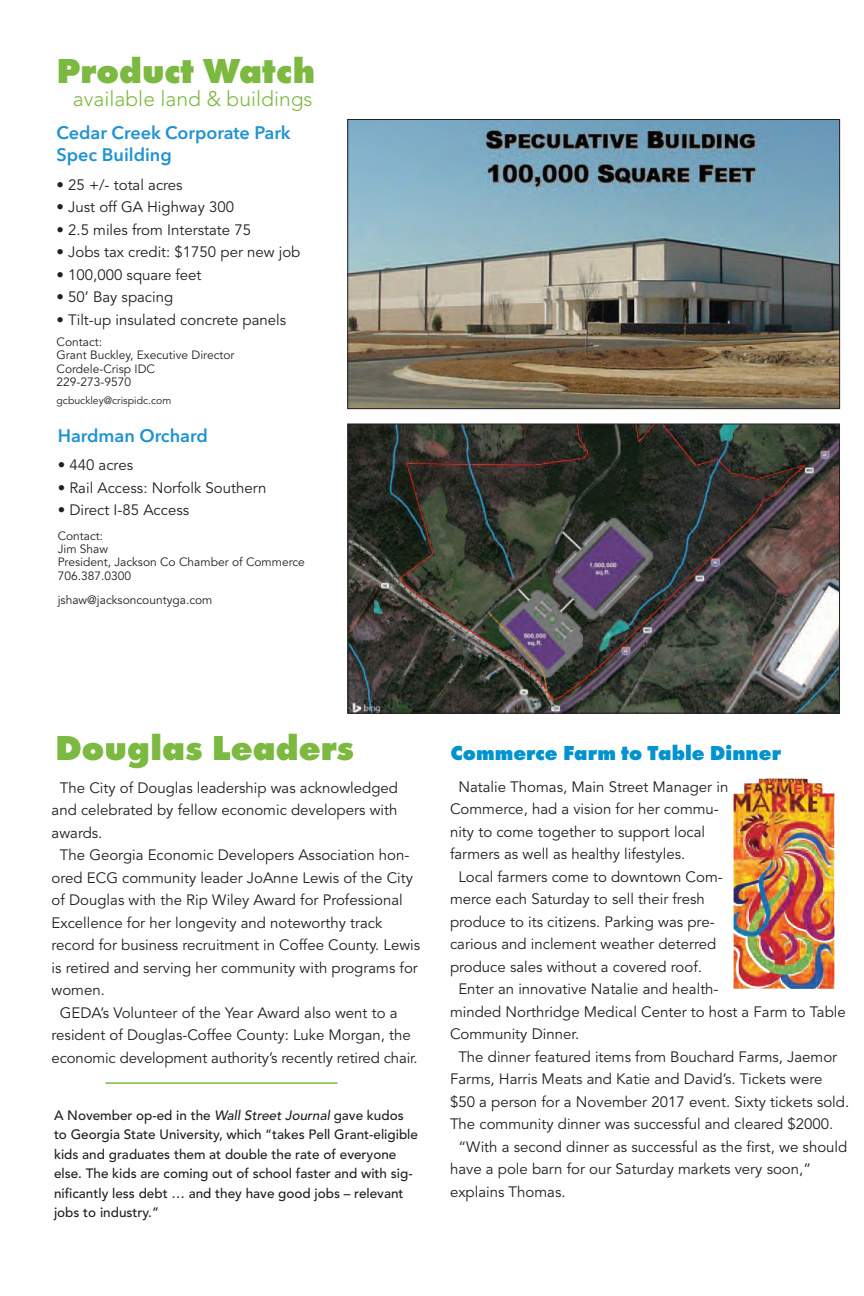
<style>
.page{position:relative;width:864px;height:1296px;background:#fff}
.page>*{position:absolute;margin:0;border:0;box-sizing:border-box;transform-origin:0 0}
.t1{font:800 36px "Futura TEF";color:#7cb941}
.t2{font:800 21px "Futura TEF";color:#0093d0}
.t3{font:300 21px "Avenir";color:#7cb941}
.t4{font:600 18px/22.5px "Avenir Next";color:#1f92d1}
.t5{font:15px "Avenir";color:#231f20}
.t6{font:500 13.5px/19.5px "Avenir";color:#231f20}
.t7{font:12px/13.5px "Avenir";color:#231f20}
.t8{font:10.5px "Avenir";color:#231f20}
.s1{font-style:italic}
</style>
<div class="page">
<img style="left:349px;top:426px;width:489px;height:286px">
<div style="left:347px;top:424px;width:493px;height:290px;border:1px solid #231f20"></div>
<img style="left:349px;top:121px;width:489px;height:286px">
<div style="left:347px;top:119px;width:493px;height:290px;border:1px solid #231f20"></div>
<img style="left:734px;top:778px;width:101px;height:211px">
<hr style="left:105px;top:1082px;width:233px;height:2px;background:#7cb941">
<h1 class="t1" style="left:57px;top:57px;width:260px">Product Watch</h1>
<h2 class="t3" style="left:73px;top:86px;width:241px">available land &amp; buildings</h2>
<p class="t4" style="left:57px;top:121px;width:236px">Cedar Creek Corporate Park<br>Spec Building</p>
<p class="t5" style="left:57px;top:175px;width:128px">• 25 +/- total acres</p>
<p class="t5" style="left:57px;top:198px;width:179px">• Just off GA Highway 300</p>
<p class="t5" style="left:57px;top:220px;width:196px">• 2.5 miles from Interstate 75</p>
<p class="t5" style="left:57px;top:243px;width:245px">• Jobs tax credit: $1750 per new job</p>
<p class="t5" style="left:57px;top:265px;width:147px">• 100,000 square feet</p>
<p class="t5" style="left:57px;top:288px;width:118px">• 50’ Bay spacing</p>
<p class="t5" style="left:57px;top:310px;width:231px">• Tilt-up insulated concrete panels</p>
<p class="t7" style="left:57px;top:335px;width:180px">Contact:<br>Grant Buckley, Executive Director<br>Cordele-Crisp IDC<br>229-273-9570</p>
<p class="t8" style="left:57px;top:394px;width:116px">gcbuckley@crispidc.com</p>
<p class="t4" style="left:58px;top:424px;width:152px">Hardman Orchard</p>
<p class="t5" style="left:58px;top:456px;width:77px">• 440 acres</p>
<p class="t5" style="left:58px;top:479px;width:210px">• Rail Access: Norfolk Southern</p>
<p class="t5" style="left:58px;top:501px;width:133px">• Direct I-85 Access</p>
<p class="t7" style="left:58px;top:542px;width:249px">Jim Shaw<br>President, Jackson Co Chamber of Commerce<br>706.387.0300</p>
<p class="t7" style="left:58px;top:593px;width:156px">jshaw@jacksoncountyga.com</p>
<p class="t7" style="left:58px;top:530px;width:47px">Contact:</p>
<h1 class="t1" style="left:55px;top:734px;width:300px">Douglas Leaders</h1>
<h2 class="t2" style="left:451px;top:744px;width:332px">Commerce Farm to Table Dinner</h2>
<p class="t5" style="left:458px;top:778px;width:272px">Natalie Thomas, Main Street Manager in</p>
<p class="t5" style="left:450px;top:800px;width:270px">Commerce, had a vision for her commu-</p>
<p class="t5" style="left:450px;top:823px;width:257px">nity to come together to support local</p>
<p class="t5" style="left:450px;top:845px;width:237px">farmers as well as healthy lifestyles.</p>
<p class="t5" style="left:458px;top:868px;width:266px">Local farmers come to downtown Com-</p>
<p class="t5" style="left:450px;top:890px;width:256px">merce each Saturday to sell their fresh</p>
<p class="t5" style="left:450px;top:913px;width:266px">produce to its citizens. Parking was pre-</p>
<p class="t5" style="left:450px;top:935px;width:268px">carious and inclement weather deterred</p>
<p class="t5" style="left:450px;top:958px;width:253px">produce sales without a covered roof.</p>
<p class="t5" style="left:458px;top:980px;width:262px">Enter an innovative Natalie and health-</p>
<p class="t5" style="left:450px;top:1003px;width:397px">minded Northridge Medical Center to host a Farm to Table</p>
<p class="t5" style="left:450px;top:1025px;width:131px">Community Dinner.</p>
<p class="t5" style="left:458px;top:1048px;width:380px">The dinner featured items from Bouchard Farms, Jaemor</p>
<p class="t5" style="left:450px;top:1070px;width:374px">Farms, Harris Meats and Katie and David’s. Tickets were</p>
<p class="t5" style="left:450px;top:1093px;width:401px">$50 a person for a November 2017 event. Sixty tickets sold.</p>
<p class="t5" style="left:450px;top:1115px;width:385px">The community dinner was successful and cleared $2000.</p>
<p class="t5" style="left:458px;top:1138px;width:390px">“With a second dinner as successful as the first, we should</p>
<p class="t5" style="left:450px;top:1160px;width:363px">have a pole barn for our Saturday markets very soon,”</p>
<p class="t5" style="left:450px;top:1183px;width:117px">explains Thomas.</p>
<p class="t5" style="left:60px;top:779px;width:340px">The City of Douglas leadership was acknowledged</p>
<p class="t5" style="left:52px;top:801px;width:347px">and celebrated by fellow economic developers with</p>
<p class="t5" style="left:52px;top:824px;width:52px">awards.</p>
<p class="t5" style="left:60px;top:846px;width:351px">The Georgia Economic Developers Association hon-</p>
<p class="t5" style="left:52px;top:869px;width:363px">ored ECG community leader JoAnne Lewis of the City</p>
<p class="t5" style="left:52px;top:891px;width:353px">of Douglas with the Rip Wiley Award for Professional</p>
<p class="t5" style="left:52px;top:914px;width:332px">Excellence for her longevity and noteworthy track</p>
<p class="t5" style="left:52px;top:936px;width:370px">record for business recruitment in Coffee County. Lewis</p>
<p class="t5" style="left:52px;top:959px;width:368px">is retired and serving her community with programs for</p>
<p class="t5" style="left:52px;top:981px;width:55px">women.</p>
<p class="t5" style="left:60px;top:1004px;width:339px">GEDA’s Volunteer of the Year Award also went to a</p>
<p class="t5" style="left:52px;top:1026px;width:361px">resident of Douglas-Coffee County: Luke Morgan, the</p>
<p class="t5" style="left:52px;top:1049px;width:368px">economic development authority’s recently retired chair.</p>
<p class="t6" style="left:54px;top:1105px;width:366px">A November op-ed in the <span class="s1">Wall Street Journal</span> gave kudos to Georgia State University, which “takes Pell Grant-eligible kids and graduates them at double the rate of everyone else. The kids are coming out of school faster and with sig&shy;nificantly less debt … and they have good jobs – relevant jobs to industry.”</p>
</div>
